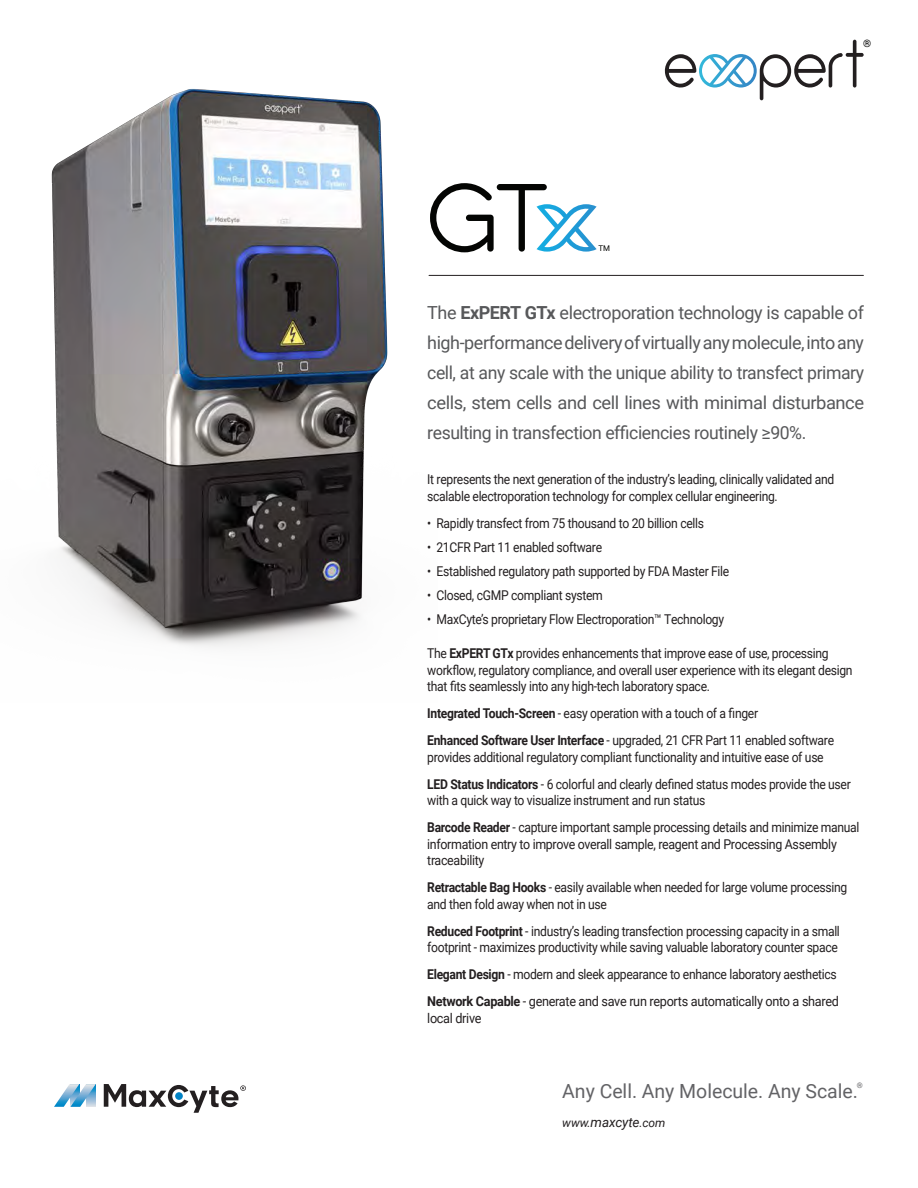
<style>
.page{position:relative;width:918px;height:1188px;background:#fff}
.page>*{position:absolute;margin:0;border:0;box-sizing:border-box;transform-origin:0 0}
.t1{font:19.5px "Roboto";color:#636366}
.t2{font:18px/30px "Roboto";letter-spacing:-.025em;color:#57585a;text-align:justify}
.t3{font:13.5px/16.5px "Roboto";letter-spacing:-.025em;color:#231f20;scale:.9 1}
.t4{font:13.5px/16.5px "Roboto";letter-spacing:-.025em;color:#231f20;scale:.92 1}
.t5{font:13.5px "Roboto";letter-spacing:-.025em;color:#231f20;scale:.94 1}
.t6{font:italic 12px "Roboto";letter-spacing:-.01em;color:#231f20}
.t7{font:10.35px "Roboto";color:#000}
.t8{font:7.95px "Roboto";color:#040503}
.t9{font:7.65px "Roboto";color:#636366}
.s1{font-weight:700}
.s2{font-size:13.5px}
</style>
<div class="page">
<svg style="left:104px;top:1084px;width:142px;height:29px"></svg>
<svg style="left:54px;top:1084px;width:42px;height:23px"></svg>
<div style="left:175px;top:1092px;width:8px;height:8px;background:#0082c5;border-radius:50%"></div>
<img style="left:51px;top:89px;width:387px;height:558px">
<svg style="left:430px;top:183px;width:167px;height:69px"></svg>
<hr style="left:429px;top:275px;width:434px;height:1px;background:#231f20">
<svg style="left:664px;top:40px;width:200px;height:60px"></svg>
<p class="t8" style="left:598px;top:243px;width:13px">TM</p>
<p class="t7" style="left:863px;top:36px;width:10px">®</p>
<p class="t2" style="left:427px;top:297px;width:438px">The <span class="s1">ExPERT GTx</span> electroporation technology is capable of high-performance delivery of virtually any molecule, into any cell, at any scale with the unique ability to transfect primary cells, stem cells and cell lines with minimal disturbance resulting in transfection efficiencies routinely ≥90%.</p>
<p class="t3" style="left:427px;top:471px;width:454px">It represents the next generation of the industry’s leading, clinically validated and scalable electroporation technology for complex cellular engineering.</p>
<p class="t3" style="left:427px;top:514px;width:309px">• Rapidly transfect from 75 thousand to 20 billion cells</p>
<p class="t3" style="left:427px;top:538px;width:196px">• 21CFR Part 11 enabled software</p>
<p class="t3" style="left:427px;top:562px;width:337px">• Established regulatory path supported by FDA Master File</p>
<p class="t3" style="left:427px;top:586px;width:197px">• Closed, cGMP compliant system</p>
<p class="t3" style="left:427px;top:610px;width:331px">• MaxCyte’s proprietary Flow Electroporation™ Technology</p>
<p class="t3" style="left:427px;top:645px;width:474px">The <span class="s1">ExPERT GTx</span> provides enhancements that improve ease of use, processing workflow, regulatory compliance, and overall user experience with its elegant design that fits seamlessly into any high-tech laboratory space.</p>
<p class="t3" style="left:427px;top:705px;width:369px"><span class="s1">Integrated Touch-Screen</span> - easy operation with a touch of a finger</p>
<p class="t3" style="left:427px;top:732px;width:454px"><span class="s1">Enhanced Software User Interface</span> - upgraded, 21 CFR Part 11 enabled software provides additional regulatory compliant functionality and intuitive ease of use</p>
<p class="t3" style="left:427px;top:775px;width:472px"><span class="s1">LED Status Indicators</span> - 6 colorful and clearly defined status modes provide the user with a quick way to visualize instrument and run status</p>
<p class="t3" style="left:427px;top:819px;width:482px"><span class="s1">Barcode Reader</span> - capture important sample processing details and minimize manual</p>
<p class="t4" style="left:427px;top:835px;width:447px">information entry to improve overall sample, reagent and Processing Assembly traceability</p>
<p class="t3" style="left:427px;top:879px;width:468px"><span class="s1">Retractable Bag Hooks</span> - easily available when needed for large volume processing and then fold away when not in use</p>
<p class="t3" style="left:427px;top:922px;width:460px"><span class="s1">Reduced Footprint</span> - industry’s leading transfection processing capacity in a small footprint - maximizes productivity while saving valuable laboratory counter space</p>
<p class="t3" style="left:427px;top:966px;width:457px"><span class="s1">Elegant Design</span> - modern and sleek appearance to enhance laboratory aesthetics</p>
<p class="t5" style="left:427px;top:992px;width:440px"><span class="s1">Network Capable</span> - generate and save run reports automatically onto a shared</p>
<p class="t5" style="left:427px;top:1009px;width:59px">local drive</p>
<p class="t1" style="left:562px;top:1078px;width:297px">Any Cell. Any Molecule. Any Scale.</p>
<p class="t9" style="left:857px;top:1079px;width:7px">®</p>
<p class="t6" style="left:562px;top:1114px;width:104px">www.<span class="s2">maxcyte</span>.com</p>
</div>
